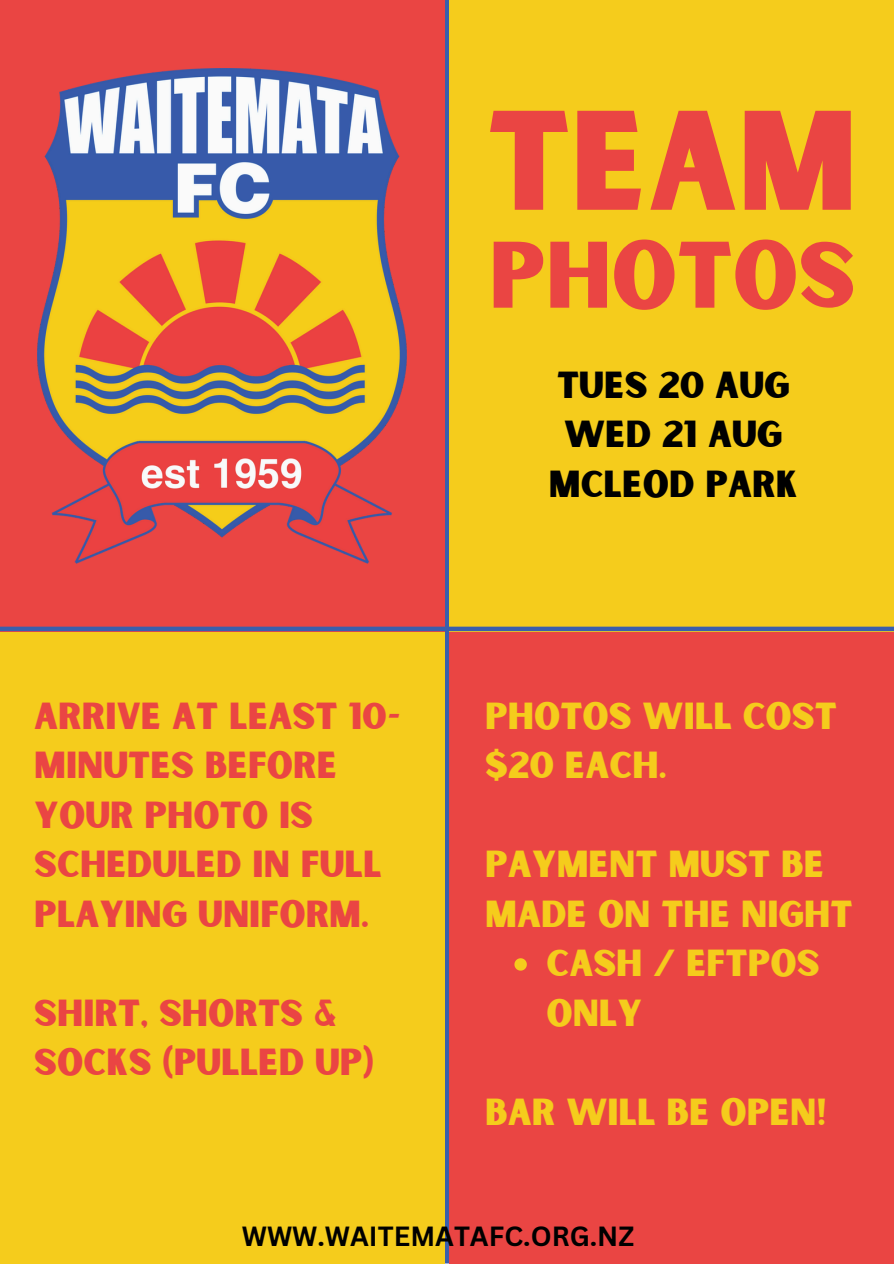
<style>
.page{position:relative;width:894px;height:1264px;background:#fff}
.page>*{position:absolute;margin:0;border:0;box-sizing:border-box;transform-origin:0 0}
.t1{font:135px "Sunborn Sans One";color:#ea4543}
.t2{font:90px "Sunborn Sans One";color:#ea4543}
.t3{font:36px/49.5px "Sunborn Sans One";color:#ea4543}
.t4{font:36px/49.5px "Sunborn Sans One";color:#f5cc1c}
.t5{font:36px/49.5px "Sunborn Sans One";color:#000;text-align:center}
.t6{font:700 27px "Canva Sans";color:#000}
</style>
<div class="page">
<svg style="left:444px;top:0;width:5px;height:1263px;background:#5e6793"></svg>
<div style="left:0;top:0;width:444px;height:631px;background:#ea4543"></div>
<img style="left:38px;top:68px;width:368px;height:495px">
<div style="left:449px;top:0;width:444px;height:631px;background:#f5cc1c"></div>
<div style="left:0;top:631px;width:444px;height:632px;background:#f5cc1c"></div>
<div style="left:449px;top:631px;width:444px;height:632px;background:#ea4543"></div>
<svg style="left:514px;top:958px;width:12px;height:12px"></svg>
<div style="left:0;top:626px;width:893px;height:5px;background:#3a5fad"></div>
<h1 class="t1" style="left:487px;top:75px;width:371px">TEAM</h1>
<h1 class="t2" style="left:489px;top:218px;width:368px">PHOTOS</h1>
<h2 class="t3" style="left:34px;top:693px;width:368px">ARRIVE AT LEAST 10-<br>MINUTES BEFORE<br>YOUR PHOTO IS<br>SCHEDULED IN FULL<br>PLAYING UNIFORM.</h2>
<h2 class="t3" style="left:34px;top:990px;width:341px">SHIRT, SHORTS &amp;<br>SOCKS (PULLED UP)</h2>
<h2 class="t5" style="left:548px;top:362px;width:251px">TUES 20 AUG<br>WED 21 AUG<br>MCLEOD PARK</h2>
<h2 class="t4" style="left:485px;top:693px;width:353px">PHOTOS WILL COST $20 EACH.</h2>
<h2 class="t4" style="left:485px;top:841px;width:369px">PAYMENT MUST BE<br>MADE ON THE NIGHT</h2>
<h2 class="t4" style="left:546px;top:940px;width:274px">CASH / EFTPOS<br>ONLY</h2>
<p class="t4" style="left:485px;top:1089px;width:343px">BAR WILL BE OPEN!</p>
<p class="t6" style="left:242px;top:1216px;width:394px">WWW.WAITEMATAFC.ORG.NZ</p>
</div>
